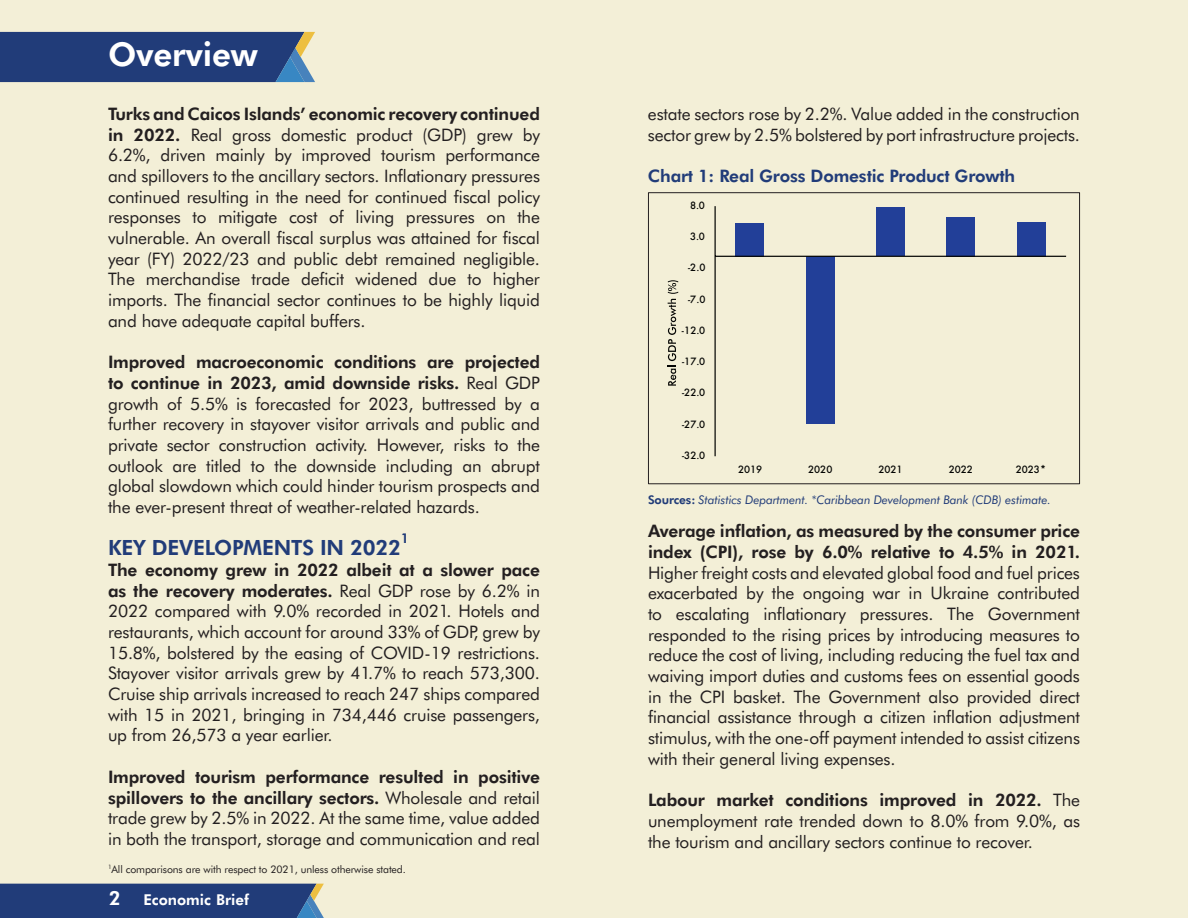
<style>
.page{position:relative;width:1188px;height:918px;background:#f3efd7}
.page>*{position:absolute;margin:0;border:0;box-sizing:border-box;transform-origin:0 0}
.t1{font:700 33px "Futura BT";color:#fff}
.t2{font:700 21px "Futura BT";letter-spacing:-.01em;color:#213c79}
.t3{font:17.25px/20.7px "Futura BT";letter-spacing:-.01em;color:#231f20;text-align:justify}
.t4{font:700 17.25px/20.7px "Futura BT";letter-spacing:-.01em;color:#231f20}
.t5{font:700 17.25px "Futura BT";letter-spacing:-.01em;color:#213c79}
.t6{font:700 15px "Futura BT";color:#fff}
.t7{font:700 13.5px "Futura BT";color:#213c79}
.t8{font:italic 12px "Futura BT";letter-spacing:-.01em;color:#213c79}
.t9{font:10.5px "Futura BT";letter-spacing:-.01em;color:#231f20}
.t10{font:500 9.75px "Futura";color:#040503}
.s1{font-weight:700}
.s2{font-size:19.5px}
.s3{font-weight:700;font-style:normal}
</style>
<div class="page">
<div style="left:0;top:884px;width:324px;height:34px;background:#213c79"></div>
<svg style="left:0;top:32px;width:315px;height:50px;background:#29447d"></svg>
<div style="left:1017px;top:222px;width:28px;height:34px;background:#223f98"></div>
<div style="left:947px;top:217px;width:28px;height:39px;background:#223f98"></div>
<div style="left:877px;top:207px;width:28px;height:49px;background:#223f98"></div>
<div style="left:806px;top:256px;width:28px;height:168px;background:#223f98"></div>
<div style="left:736px;top:223px;width:28px;height:33px;background:#223f98"></div>
<hr style="left:715px;top:206px;width:1px;height:250px;background:#040503">
<hr style="left:715px;top:256px;width:351px;height:1px;background:#040503">
<svg style="left:668px;top:280px;width:10px;height:106px"></svg>
<div style="left:648px;top:193px;width:432px;height:291px;border:1px solid #231f20"></div>
<h1 class="t1" style="left:108px;top:31px;width:151px">Overview</h1>
<p class="t3" style="left:108px;top:103px;width:434px"><span class="s1">Turks and Caicos Islands’ economic recovery continued in 2022.</span> Real gross domestic product (GDP) grew by 6.2%, driven mainly by improved tourism performance and spillovers to the ancillary sectors. Inflationary pressures continued resulting in the need for continued fiscal policy responses to mitigate cost of living pressures on the vulnerable. An overall fiscal surplus was attained for fiscal year (FY) 2022/23 and public debt remained negligible.<br>The merchandise trade deficit widened due to higher imports. The financial sector continues to be highly liquid and have adequate capital buffers.</p>
<p class="t3" style="left:108px;top:351px;width:434px"><span class="s1">Improved macroeconomic conditions are projected to continue in 2023, amid downside risks.</span> Real GDP growth of 5.5% is forecasted for 2023, buttressed by a further recovery in stayover visitor arrivals and public and private sector construction activity. However, risks to the outlook are titled to the downside including an abrupt global slowdown which could hinder tourism prospects and the ever-present threat of weather-related hazards.</p>
<p class="t2" style="left:108px;top:533px;width:295px">KEY DEVELOPMENTS IN 2022</p>
<p class="t7" style="left:401px;top:529px;width:10px">1</p>
<p class="t3" style="left:108px;top:559px;width:434px"><span class="s1">The economy grew in 2022 albeit at a slower pace as the recovery moderates.</span> Real GDP rose by 6.2% in 2022 compared with 9.0% recorded in 2021. Hotels and restaurants, which account for around 33% of GDP, grew by 15.8%, bolstered by the easing of COVID-19 restrictions.<br>Stayover visitor arrivals grew by 41.7% to reach 573,300.<br>Cruise ship arrivals increased to reach 247 ships compared with 15 in 2021, bringing in 734,446 cruise passengers, up from 26,573 a year earlier.</p>
<p class="t3" style="left:108px;top:766px;width:434px"><span class="s1">Improved tourism performance resulted in positive spillovers to the ancillary sectors.</span> Wholesale and retail trade grew by 2.5% in 2022. At the same time, value added in both the transport, storage and communication and real</p>
<p class="t9" style="left:108px;top:862px;width:299px"><sup>1</sup>All comparisons are with respect to 2021, unless otherwise stated.</p>
<p class="t6" style="left:109px;top:889px;width:142px"><span class="s2">2</span> Economic Brief</p>
<p class="t3" style="left:648px;top:103px;width:434px">estate sectors rose by 2.2%. Value added in the construction sector grew by 2.5% bolstered by port infrastructure projects.</p>
<p class="t5" style="left:648px;top:164px;width:369px">Chart 1: Real Gross Domestic Product Growth</p>
<p class="t10" style="left:690px;top:198px;width:16px">8.0</p>
<p class="t10" style="left:690px;top:229px;width:16px">3.0</p>
<p class="t10" style="left:688px;top:261px;width:19px">-2.0</p>
<p class="t10" style="left:688px;top:292px;width:19px">-7.0</p>
<p class="t10" style="left:682px;top:324px;width:25px">-12.0</p>
<p class="t10" style="left:682px;top:355px;width:25px">-17.0</p>
<p class="t10" style="left:682px;top:386px;width:25px">-22.0</p>
<p class="t10" style="left:682px;top:417px;width:25px">-27.0</p>
<p class="t10" style="left:682px;top:448px;width:25px">-32.0</p>
<p class="t10" style="left:738px;top:462px;width:26px">2019</p>
<p class="t10" style="left:808px;top:462px;width:26px">2020</p>
<p class="t10" style="left:878px;top:462px;width:26px">2021</p>
<p class="t10" style="left:949px;top:462px;width:26px">2022</p>
<p class="t10" style="left:1016px;top:462px;width:32px">2023*</p>
<p class="t8" style="left:648px;top:492px;width:404px"><span class="s3">Sources:</span> Statistics Department. *Caribbean Development Bank (CDB) estimate.</p>
<p class="t4" style="left:648px;top:520px;width:434px">Average inflation, as measured by the consumer price index (CPI), rose by 6.0% relative to 4.5% in 2021.</p>
<p class="t3" style="left:648px;top:561px;width:434px">Higher freight costs and elevated global food and fuel prices exacerbated by the ongoing war in Ukraine contributed to escalating inflationary pressures. The Government responded to the rising prices by introducing measures to reduce the cost of living, including reducing the fuel tax and waiving import duties and customs fees on essential goods in the CPI basket. The Government also provided direct financial assistance through a citizen inflation adjustment stimulus, with the one-off payment intended to assist citizens with their general living expenses.</p>
<p class="t3" style="left:648px;top:789px;width:434px"><span class="s1">Labour market conditions improved in 2022.</span> The unemployment rate trended down to 8.0% from 9.0%, as the tourism and ancillary sectors continue to recover.</p>
</div>
